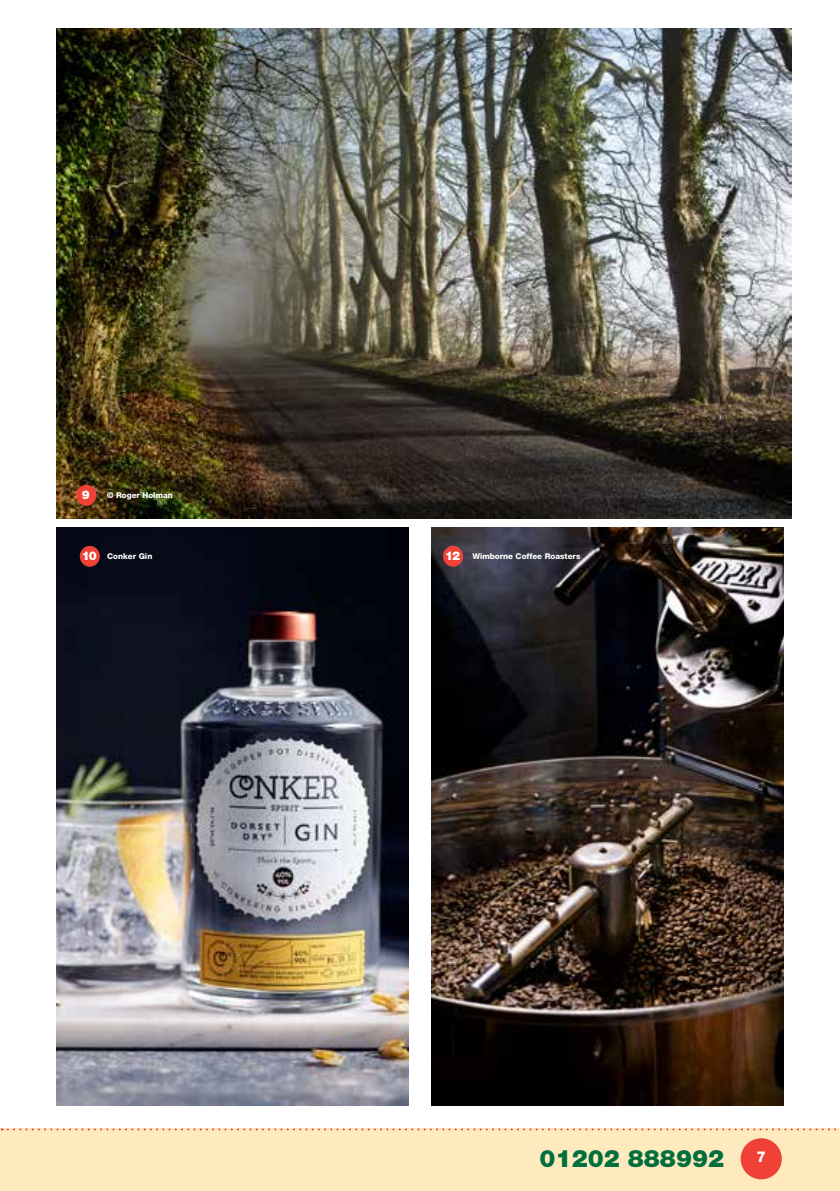
<style>
.page{position:relative;width:840px;height:1191px;background:#fff}
.page>*{position:absolute;margin:0;border:0;box-sizing:border-box;transform-origin:0 0}
.t1{font:900 24px "Helvetica Neue LT";color:#00703c}
.t2{font:800 15px "Helvetica Neue LT";color:#fff}
.t3{font:900 12px "Helvetica Neue LT";color:#fff}
.t4{font:800 8px "Helvetica Neue LT";color:#fff}
.s1{font-weight:900;font-size:12px}
</style>
<div class="page">
<img style="left:431px;top:527px;width:351px;height:579px">
<img style="left:57px;top:527px;width:351px;height:579px">
<img style="left:57px;top:28px;width:734px;height:490px">
<div style="left:76px;top:485px;width:20px;height:21px;background:#ef4135;border-radius:50%"></div>
<div style="left:80px;top:546px;width:20px;height:20px;background:#ef4135;border-radius:50%"></div>
<div style="left:443px;top:546px;width:20px;height:20px;background:#ef4135;border-radius:50%"></div>
<div style="left:1px;top:1128px;width:838px;height:63px;background:#ffeac0"></div>
<svg style="left:2px;top:1128px;width:838px;height:2px"></svg>
<div style="left:740px;top:1138px;width:41px;height:41px;background:#ef4135;border-radius:50%"></div>
<h3 class="t3" style="left:82px;top:488px;width:10px">9</h3>
<p class="t4" style="left:107px;top:491px;width:67px">© Roger Holman</p>
<p class="t4" style="left:82px;top:552px;width:72px"><span class="s1">10</span> Conker Gin</p>
<p class="t4" style="left:445px;top:552px;width:137px"><span class="s1">12</span> Wimborne Coffee Roasters</p>
<h1 class="t1" style="left:539px;top:1144px;width:186px">01202 888992</h1>
<h2 class="t2" style="left:756px;top:1148px;width:11px">7</h2>
</div>
